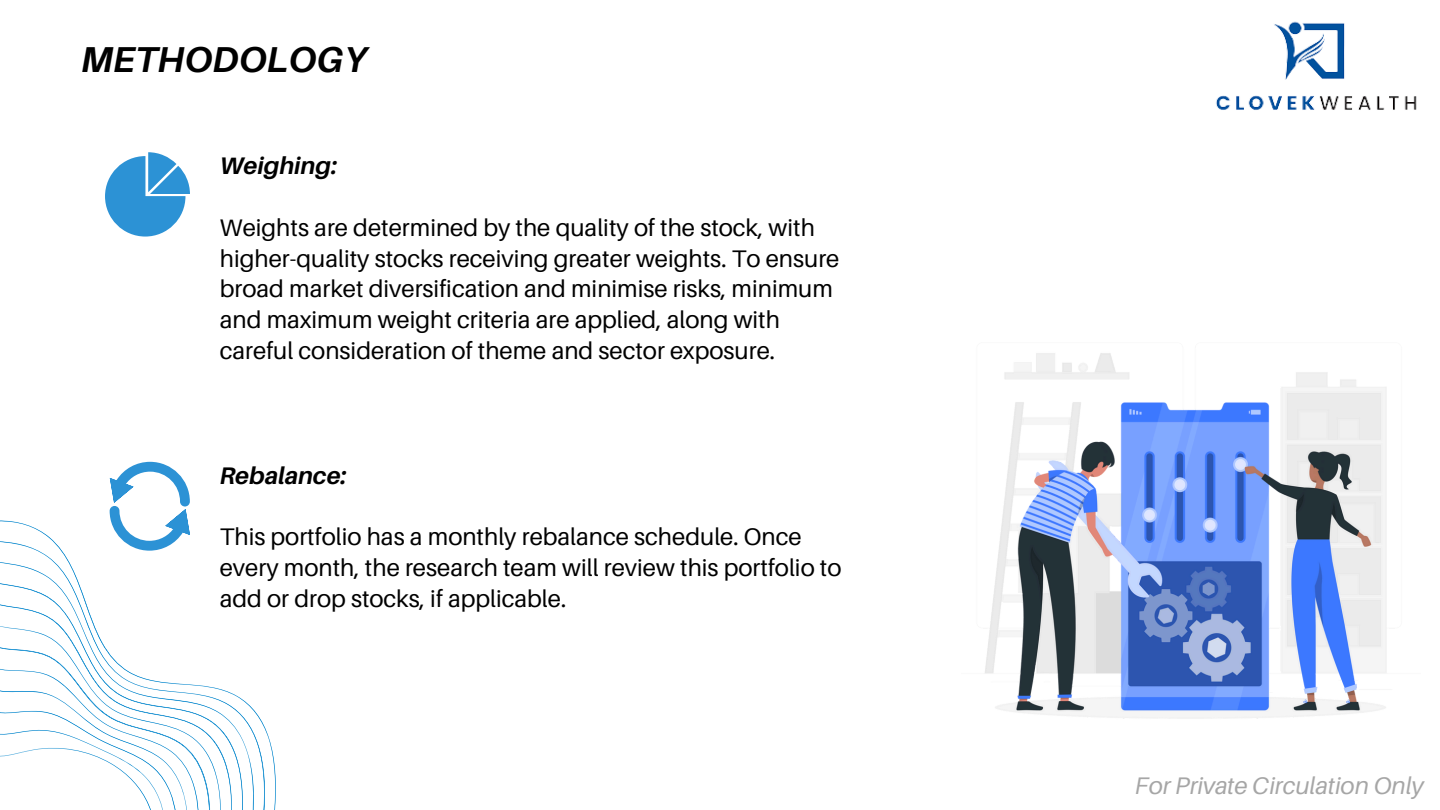
<style>
.page{position:relative;width:1440px;height:810px;background:#fff}
.page>*{position:absolute;margin:0;border:0;box-sizing:border-box;transform-origin:0 0}
.t1{font:italic 700 36px "Aileron";color:#000}
.t2{font:24px/30.8px "Aileron";color:#000}
.t3{font:italic 24px "Aileron";color:#a6a6a6}
.t4{font:italic 700 24px "Aileron";color:#000}
</style>
<div class="page">
<svg style="left:0;top:461px;width:276px;height:349px"></svg>
<img style="left:985px;top:353px;width:402px;height:366px">
<svg style="left:110px;top:462px;width:80px;height:88px"></svg>
<svg style="left:105px;top:152px;width:85px;height:84px"></svg>
<img style="left:1216px;top:21px;width:201px;height:89px">
<h1 class="t1" style="left:81px;top:37px;width:288px">METHODOLOGY</h1>
<h2 class="t4" style="left:220px;top:151px;width:119px">Weighing:</h2>
<p class="t2" style="left:220px;top:212px;width:621px">Weights are determined by the quality of the stock, with higher-quality stocks receiving greater weights. To ensure broad market diversification and minimise risks, minimum and maximum weight criteria are applied, along with careful consideration of theme and sector exposure.</p>
<p class="t4" style="left:220px;top:461px;width:129px">Rebalance:</p>
<p class="t2" style="left:220px;top:521px;width:623px">This portfolio has a monthly rebalance schedule. Once every month, the research team will review this portfolio to add or drop stocks, if applicable.</p>
<p class="t3" style="left:1135px;top:771px;width:290px">For Private Circulation Only</p>
</div>
